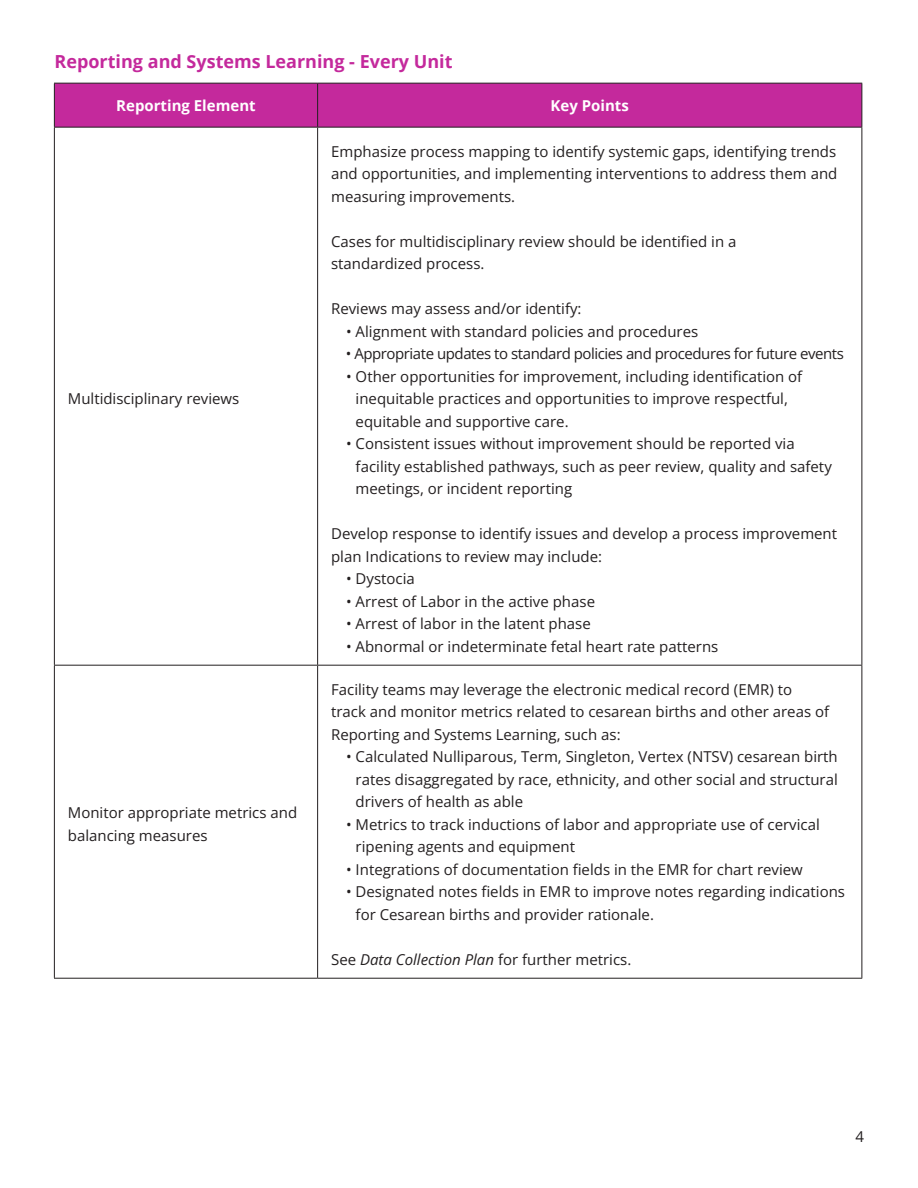
<style>
.page{position:relative;width:918px;height:1188px;background:#fff}
.page>*{position:absolute;margin:0;border:0;box-sizing:border-box;transform-origin:0 0}
.t1{font:700 18px "Open Sans";color:#c4299c}
.t2{font:15px/22.5px "Open Sans";color:#231f20}
.t3{font:15px "Open Sans";letter-spacing:-.03em;color:#231f20}
.t4{font:700 15px "Open Sans";color:#fff}
.s1{font-style:italic}
</style>
<div class="page">
<div style="left:55px;top:84px;width:807px;height:43px;background:#c4299c"></div>
<hr style="left:54px;top:83px;width:264px;height:1px;background:#231f20">
<hr style="left:54px;top:84px;width:1px;height:43px;background:#231f20">
<hr style="left:318px;top:83px;width:544px;height:1px;background:#231f20">
<hr style="left:317px;top:84px;width:1px;height:43px;background:#231f20">
<hr style="left:862px;top:84px;width:1px;height:43px;background:#231f20">
<hr style="left:54px;top:127px;width:264px;height:1px;background:#231f20">
<hr style="left:54px;top:128px;width:1px;height:537px;background:#231f20">
<hr style="left:318px;top:127px;width:544px;height:1px;background:#231f20">
<hr style="left:317px;top:128px;width:1px;height:537px;background:#231f20">
<hr style="left:862px;top:128px;width:1px;height:537px;background:#231f20">
<hr style="left:54px;top:665px;width:264px;height:1px;background:#231f20">
<hr style="left:54px;top:666px;width:1px;height:312px;background:#231f20">
<hr style="left:318px;top:665px;width:544px;height:1px;background:#231f20">
<hr style="left:317px;top:666px;width:1px;height:312px;background:#231f20">
<hr style="left:862px;top:666px;width:1px;height:312px;background:#231f20">
<hr style="left:54px;top:978px;width:264px;height:1px;background:#231f20">
<hr style="left:318px;top:978px;width:544px;height:1px;background:#231f20">
<p class="t1" style="left:55px;top:49px;width:399px">Reporting and Systems Learning - Every Unit</p>
<p class="t4" style="left:116px;top:95px;width:141px">Reporting Element</p>
<p class="t4" style="left:551px;top:95px;width:80px">Key Points</p>
<p class="t2" style="left:68px;top:387px;width:173px">Multidisciplinary reviews</p>
<p class="t2" style="left:68px;top:801px;width:231px">Monitor appropriate metrics and balancing measures</p>
<p class="t2" style="left:331px;top:140px;width:508px;text-align:justify">Emphasize process mapping to identify systemic gaps, identifying trends and opportunities, and implementing interventions to address them and measuring improvements.</p>
<p class="t2" style="left:331px;top:230px;width:407px">Cases for multidisciplinary review should be identified in a standardized process.</p>
<p class="t2" style="left:331px;top:297px;width:252px">Reviews may assess and/or identify:</p>
<p class="t2" style="left:346px;top:320px;width:354px">• Alignment with standard policies and procedures</p>
<p class="t3" style="left:346px;top:343px;width:500px">• Appropriate updates to standard policies and procedures for future events</p>
<p class="t2" style="left:356px;top:365px;width:448px;text-indent:-10px">• Other opportunities for improvement, including identification of inequitable practices and opportunities to improve respectful, equitable and supportive care.</p>
<p class="t2" style="left:356px;top:432px;width:478px;text-indent:-10px">• Consistent issues without improvement should be reported via facility established pathways, such as peer review, quality and safety meetings, or incident reporting</p>
<p class="t2" style="left:331px;top:522px;width:508px">Develop response to identify issues and develop a process improvement plan Indications to review may include:</p>
<p class="t2" style="left:346px;top:567px;width:70px">• Dystocia</p>
<p class="t2" style="left:346px;top:590px;width:250px">• Arrest of Labor in the active phase</p>
<p class="t2" style="left:346px;top:612px;width:246px">• Arrest of labor in the latent phase</p>
<p class="t2" style="left:346px;top:635px;width:374px">• Abnormal or indeterminate fetal heart rate patterns</p>
<p class="t2" style="left:331px;top:678px;width:500px">Facility teams may leverage the electronic medical record (EMR) to track and monitor metrics related to cesarean births and other areas of<br>Reporting and Systems Learning, such as:</p>
<p class="t2" style="left:356px;top:745px;width:484px;text-align:justify;text-indent:-10px">• Calculated Nulliparous, Term, Singleton, Vertex (NTSV) cesarean birth rates disaggregated by race, ethnicity, and other social and structural drivers of health as able</p>
<p class="t2" style="left:356px;top:813px;width:466px;text-indent:-10px">• Metrics to track inductions of labor and appropriate use of cervical ripening agents and equipment</p>
<p class="t2" style="left:346px;top:858px;width:458px">• Integrations of documentation fields in the EMR for chart review</p>
<p class="t2" style="left:356px;top:880px;width:491px;text-indent:-10px">• Designated notes fields in EMR to improve notes regarding indications for Cesarean births and provider rationale.</p>
<p class="t2" style="left:331px;top:948px;width:302px">See <span class="s1">Data Collection Plan</span> for further metrics.</p>
<p class="t2" style="left:855px;top:1125px;width:10px">4</p>
</div>
